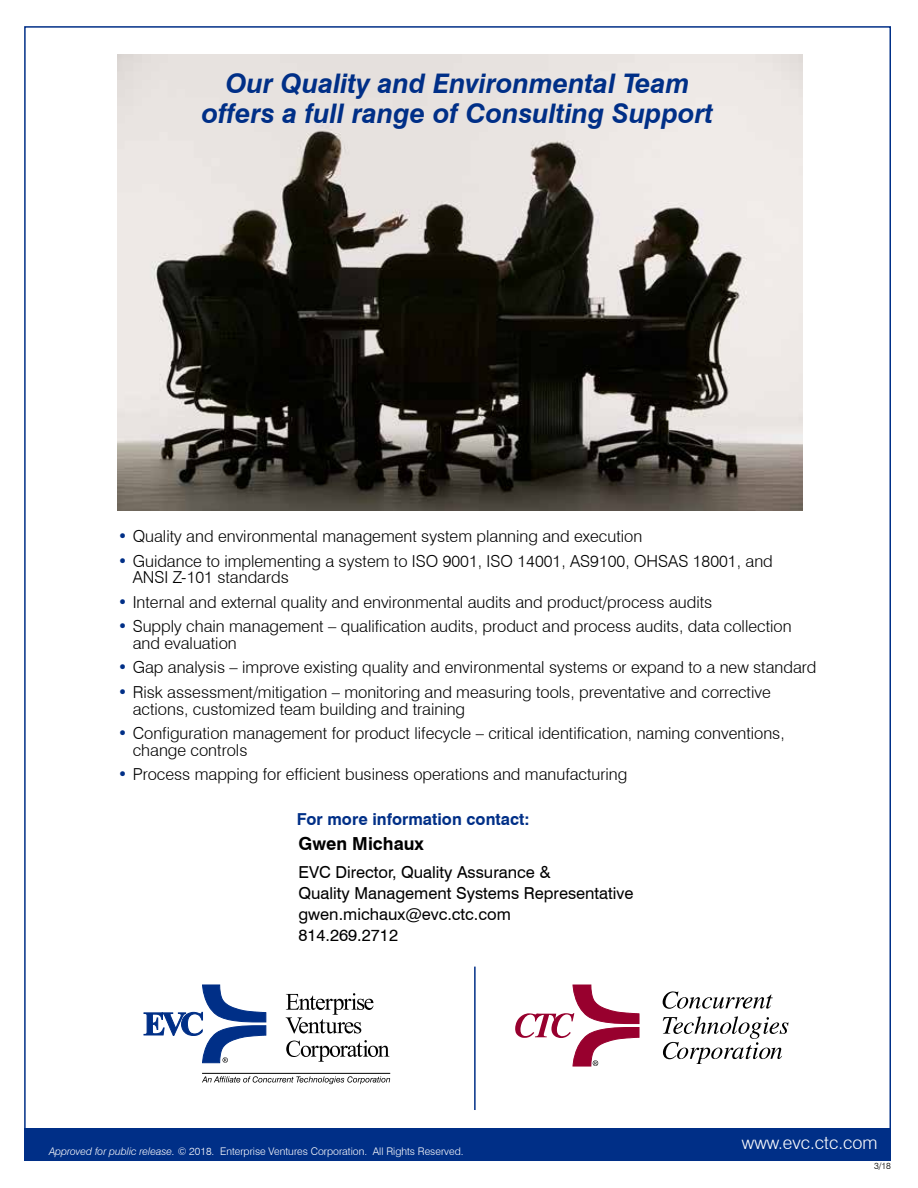
<style>
.page{position:relative;width:918px;height:1188px;background:#fff}
.page>*{position:absolute;margin:0;border:0;box-sizing:border-box;transform-origin:0 0}
.t1{font:italic 700 27px/30px "Swiss 721 BT";color:#002f87;text-align:center}
.t2{font:300 18px "Swiss 721 BT";color:#fff}
.t3{font:700 18px "Swiss 721 BT";color:#000}
.t4{font:300 16.5px/16.5px "Swiss 721 BT";color:#000}
.t5{font:16.5px/21px "Swiss 721 BT";color:#000}
.t6{font:700 16.5px "Swiss 721 BT";color:#002f87}
.t7{font:300 10.5px "Swiss 721 BT";color:#fff}
.t8{font:300 9px "Swiss 721 BT";color:#000}
.s1{color:#002f87}
.s2{font-style:italic}
</style>
<div class="page">
<svg style="left:286px;top:993px;width:87px;height:41px"></svg>
<svg style="left:286px;top:1040px;width:103px;height:22px"></svg>
<hr style="left:202px;top:1073px;width:188px;height:1px;background:#000">
<svg style="left:144px;top:985px;width:122px;height:78px"></svg>
<svg style="left:202px;top:1076px;width:188px;height:8px"></svg>
<img style="left:118px;top:54px;width:684px;height:457px">
<svg style="left:663px;top:991px;width:110px;height:18px"></svg>
<svg style="left:663px;top:1016px;width:126px;height:48px"></svg>
<svg style="left:515px;top:985px;width:124px;height:81px"></svg>
<hr style="left:474px;top:967px;width:2px;height:143px;background:#002f87">
<div style="left:25px;top:1128px;width:866px;height:32px;background:#002f87"></div>
<h1 class="t1" style="left:202px;top:68px;width:513px">Our Quality and Environmental Team offers a full range of Consulting Support</h1>
<p class="t4" style="left:118px;top:528px;width:526px"><span class="s1">•</span> Quality and environmental management system planning and execution</p>
<p class="t4" style="left:133px;top:552px;width:642px;text-indent:-15px"><span class="s1">•</span> Guidance to implementing a system to ISO 9001, ISO 14001, AS9100, OHSAS 18001, and<br>ANSI Z-101 standards</p>
<p class="t4" style="left:118px;top:593px;width:596px"><span class="s1">•</span> Internal and external quality and environmental audits and product/process audits</p>
<p class="t4" style="left:133px;top:618px;width:660px;text-indent:-15px"><span class="s1">•</span> Supply chain management – qualification audits, product and process audits, data collection and evaluation</p>
<p class="t4" style="left:118px;top:659px;width:700px"><span class="s1">•</span> Gap analysis – improve existing quality and environmental systems or expand to a new standard</p>
<p class="t4" style="left:133px;top:684px;width:640px;text-indent:-15px"><span class="s1">•</span> Risk assessment/mitigation – monitoring and measuring tools, preventative and corrective actions, customized team building and training</p>
<p class="t4" style="left:133px;top:725px;width:654px;text-indent:-15px"><span class="s1">•</span> Configuration management for product lifecycle – critical identification, naming conventions, change controls</p>
<p class="t4" style="left:118px;top:766px;width:511px"><span class="s1">•</span> Process mapping for efficient business operations and manufacturing</p>
<p class="t6" style="left:297px;top:810px;width:234px">For more information contact:</p>
<p class="t3" style="left:298px;top:833px;width:127px">Gwen Michaux</p>
<p class="t5" style="left:298px;top:861px;width:337px">EVC Director, Quality Assurance &amp;<br>Quality Management Systems Representative gwen.michaux@evc.ctc.com<br>814.269.2712</p>
<p class="t7" style="left:49px;top:1145px;width:416px"><span class="s2">Approved for public release.</span> © 2018. Enterprise Ventures Corporation. All Rights Reserved.</p>
<p class="t2" style="left:742px;top:1132px;width:137px">www.evc.ctc.com</p>
<p class="t8" style="left:874px;top:1161px;width:18px">3/18</p>
</div>
